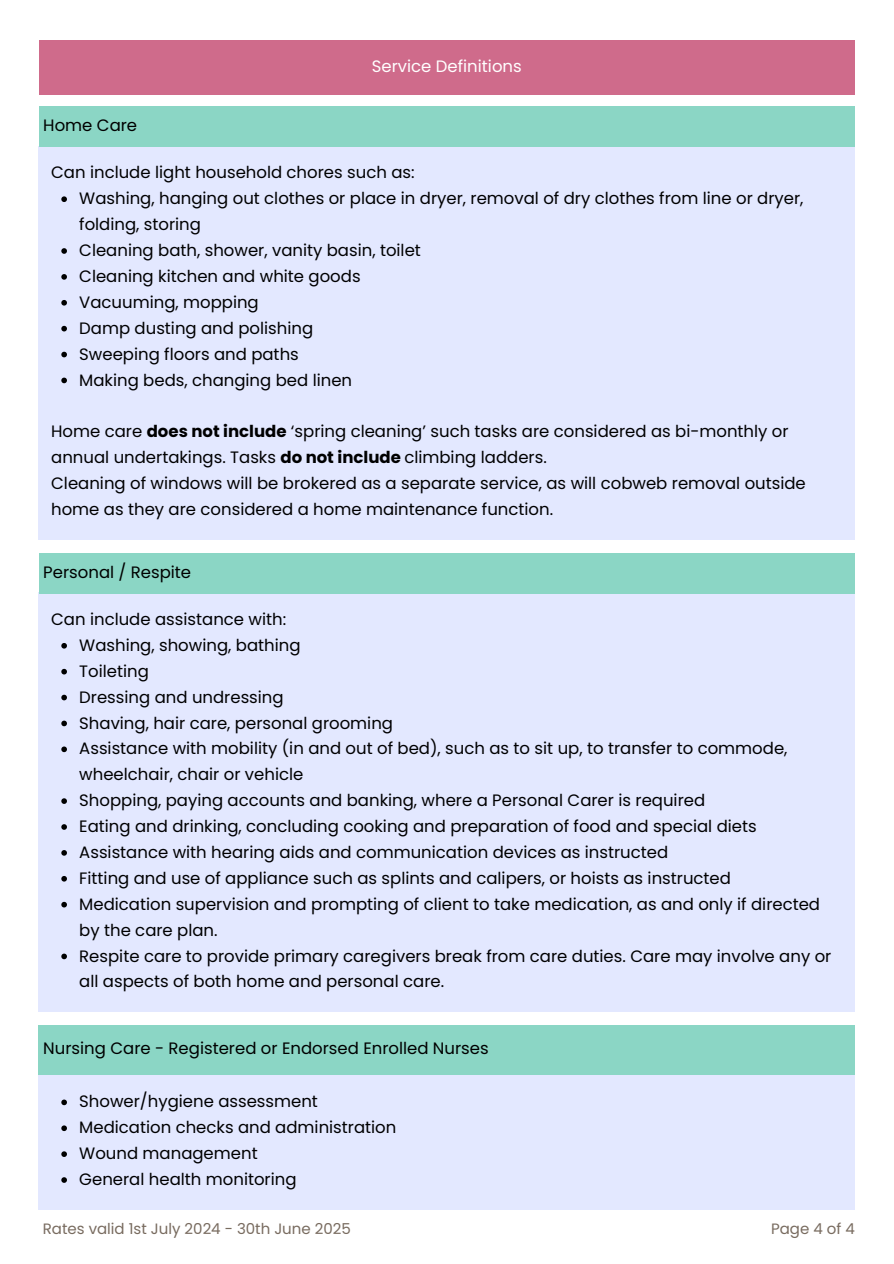
<style>
.page{position:relative;width:894px;height:1264px;background:#fff}
.page>*{position:absolute;margin:0;border:0;box-sizing:border-box;transform-origin:0 0}
.t1{font:16.5px/25.8px "Poppins";color:#000}
.t2{font:16.5px "Poppins";color:#fff}
.t3{font:15px "Poppins";color:#786b5f}
.s1{font-weight:700}
</style>
<div class="page">
<div style="left:39px;top:1074px;width:815px;height:135px;background:#e3e8ff"></div>
<svg style="left:61px;top:1099px;width:6px;height:6px"></svg>
<svg style="left:61px;top:1125px;width:6px;height:6px"></svg>
<svg style="left:61px;top:1151px;width:6px;height:5px"></svg>
<svg style="left:61px;top:1177px;width:6px;height:5px"></svg>
<div style="left:39px;top:1025px;width:815px;height:49px;background:#8bd6c5"></div>
<div style="left:39px;top:592px;width:815px;height:420px;background:#e3e8ff"></div>
<svg style="left:61px;top:643px;width:6px;height:5px"></svg>
<svg style="left:61px;top:669px;width:6px;height:5px"></svg>
<svg style="left:61px;top:694px;width:6px;height:6px"></svg>
<svg style="left:61px;top:720px;width:6px;height:6px"></svg>
<svg style="left:61px;top:746px;width:6px;height:6px"></svg>
<svg style="left:61px;top:798px;width:6px;height:6px"></svg>
<svg style="left:61px;top:824px;width:6px;height:5px"></svg>
<svg style="left:61px;top:850px;width:6px;height:5px"></svg>
<svg style="left:61px;top:876px;width:6px;height:5px"></svg>
<svg style="left:61px;top:901px;width:6px;height:6px"></svg>
<svg style="left:61px;top:953px;width:6px;height:6px"></svg>
<div style="left:39px;top:553px;width:815px;height:41px;background:#8bd6c5"></div>
<div style="left:39px;top:146px;width:815px;height:393px;background:#e3e8ff"></div>
<svg style="left:61px;top:196px;width:6px;height:6px"></svg>
<svg style="left:61px;top:248px;width:6px;height:6px"></svg>
<svg style="left:61px;top:274px;width:6px;height:6px"></svg>
<svg style="left:61px;top:300px;width:6px;height:5px"></svg>
<svg style="left:61px;top:326px;width:6px;height:5px"></svg>
<svg style="left:61px;top:352px;width:6px;height:5px"></svg>
<svg style="left:61px;top:377px;width:6px;height:6px"></svg>
<div style="left:39px;top:106px;width:815px;height:41px;background:#8bd6c5"></div>
<div style="left:39px;top:41px;width:815px;height:54px;background:#cf6b8b"></div>
<h1 class="t1" style="left:43px;top:112px;width:95px">Home Care</h1>
<h1 class="t2" style="left:372px;top:55px;width:151px">Service Definitions</h1>
<p class="t1" style="left:51px;top:160px;width:365px">Can include light household chores such as:</p>
<p class="t1" style="left:79px;top:186px;width:725px">Washing, hanging out clothes or place in dryer, removal of dry clothes from line or dryer, folding, storing</p>
<p class="t1" style="left:79px;top:237px;width:343px">Cleaning bath, shower, vanity basin, toilet</p>
<p class="t1" style="left:79px;top:263px;width:283px">Cleaning kitchen and white goods</p>
<p class="t1" style="left:79px;top:289px;width:181px">Vacuuming, mopping</p>
<h1 class="t1" style="left:79px;top:315px;width:235px">Damp dusting and polishing</h1>
<p class="t1" style="left:79px;top:341px;width:221px">Sweeping floors and paths</p>
<p class="t1" style="left:79px;top:367px;width:274px">Making beds, changing bed linen</p>
<p class="t1" style="left:51px;top:418px;width:738px">Home care <span class="s1">does not include</span> ‘spring cleaning’ such tasks are considered as bi-monthly or annual undertakings. Tasks <span class="s1">do not include</span> climbing ladders.</p>
<p class="t1" style="left:51px;top:470px;width:756px">Cleaning of windows will be brokered as a separate service, as will cobweb removal outside home as they are considered a home maintenance function.</p>
<p class="t1" style="left:43px;top:559px;width:149px">Personal / Respite</p>
<p class="t1" style="left:51px;top:606px;width:236px">Can include assistance with:</p>
<p class="t1" style="left:79px;top:632px;width:223px">Washing, showing, bathing</p>
<p class="t1" style="left:79px;top:658px;width:71px">Toileting</p>
<p class="t1" style="left:79px;top:684px;width:206px">Dressing and undressing</p>
<p class="t1" style="left:79px;top:709px;width:315px">Shaving, hair care, personal grooming</p>
<h1 class="t1" style="left:79px;top:735px;width:709px">Assistance with mobility (in and out of bed), such as to sit up, to transfer to commode, wheelchair, chair or vehicle</h1>
<p class="t1" style="left:79px;top:787px;width:627px">Shopping, paying accounts and banking, where a Personal Carer is required</p>
<p class="t1" style="left:79px;top:813px;width:678px">Eating and drinking, concluding cooking and preparation of food and special diets</p>
<p class="t1" style="left:79px;top:839px;width:590px">Assistance with hearing aids and communication devices as instructed</p>
<p class="t1" style="left:79px;top:865px;width:653px">Fitting and use of appliance such as splints and calipers, or hoists as instructed</p>
<p class="t1" style="left:79px;top:891px;width:742px">Medication supervision and prompting of client to take medication, as and only if directed by the care plan.</p>
<p class="t1" style="left:79px;top:942px;width:753px">Respite care to provide primary caregivers break from care duties. Care may involve any or all aspects of both home and personal care.</p>
<p class="t1" style="left:43px;top:1035px;width:447px">Nursing Care - Registered or Endorsed Enrolled Nurses</p>
<h1 class="t1" style="left:79px;top:1088px;width:240px">Shower/hygiene assessment</h1>
<h1 class="t1" style="left:79px;top:1114px;width:318px">Medication checks and administration</h1>
<p class="t1" style="left:79px;top:1140px;width:180px">Wound management</p>
<p class="t1" style="left:79px;top:1166px;width:219px">General health monitoring</p>
<p class="t3" style="left:43px;top:1217px;width:309px">Rates valid 1st July 2024 - 30th June 2025</p>
<p class="t3" style="left:770px;top:1217px;width:85px">Page 4 of 4</p>
</div>
